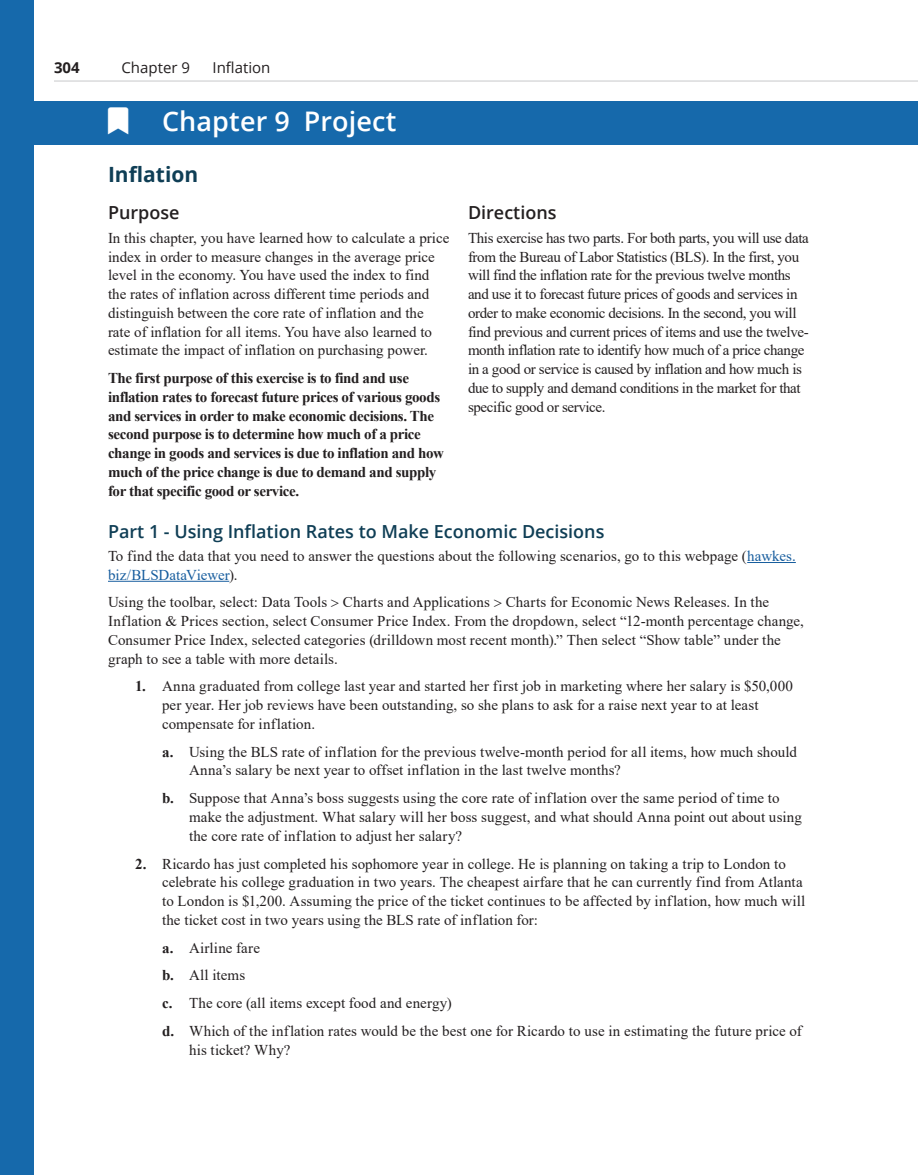
<style>
.page{position:relative;width:918px;height:1175px;background:#fff}
.page>*{position:absolute;margin:0;border:0;box-sizing:border-box;transform-origin:0 0}
.t1{font:600 27px "Open Sans";letter-spacing:.005em;color:#fff}
.h2_-_Subhead{font:700 21px "Open Sans";color:#0f3e55}
.h3_-_Heading_Level_3{font:600 18px "Open Sans";color:#0f3e55}
.h3_-_Heading_Level_3-2{font:600 18px "Open Sans";color:#231f20}
.p_-_Body_Text__Multi{font:15px/18.8px "Times New Roman";color:#231f20}
.ol_-_Ordered_List__T{font:15px/18.8px "Times New Roman";letter-spacing:.005em;color:#231f20}
.p_-_Body_Text__Multi-2{font:15px/18.8px "Times New Roman";letter-spacing:-.025em;color:#231f20}
.p_-_Body_Text{font:15px/18.8px "Times New Roman";letter-spacing:.005em;color:#231f20}
.p_-_Body_Text__Multi-3{font:700 15px/18.8px "Times New Roman";letter-spacing:-.025em;color:#231f20}
.t2{font:15px "Open Sans";color:#231f20}
.t3{font:700 15px "Open Sans";color:#231f20}
.s1{color:#175d9e}
.s2{font-weight:700}
</style>
<div class="page">
<div style="left:0;top:0;width:34px;height:1174px;background:#1669ab"></div>
<div style="left:0;top:101px;width:918px;height:44px;background:#1669ab"></div>
<hr style="left:747px;top:562px;width:49px;height:1px;background:#175d9e">
<hr style="left:108px;top:581px;width:121px;height:1px;background:#175d9e">
<hr style="left:54px;top:81px;width:864px;height:1px;background:#c7c8ca">
<p class="t3" style="left:54px;top:57px;width:27px">304</p>
<p class="t2" style="left:122px;top:58px;width:70px">Chapter 9</p>
<p class="t2" style="left:213px;top:58px;width:59px">Inflation</p>
<p class="t1" style="left:162px;top:103px;width:236px">Chapter 9 Project</p>
<h2 class="h2_-_Subhead" style="left:108px;top:159px;width:92px">Inflation</h2>
<h3 class="h3_-_Heading_Level_3-2" style="left:108px;top:201px;width:73px">Purpose</h3>
<p class="p_-_Body_Text__Multi" style="left:108px;top:228px;width:343px">In this chapter, you have learned how to calculate a price index in order to measure changes in the average price level in the economy. You have used the index to find the rates of inflation across different time periods and distinguish between the core rate of inflation and the rate of inflation for all items. You have also learned to estimate the impact of inflation on purchasing power.</p>
<p class="p_-_Body_Text__Multi-3" style="left:108px;top:368px;width:338px">The first purpose of this exercise is to find and use inflation rates to forecast future prices of various goods and services in order to make economic decisions. The second purpose is to determine how much of a price change in goods and services is due to inflation and how much of the price change is due to demand and supply for that specific good or service.</p>
<h3 class="h3_-_Heading_Level_3-2" style="left:468px;top:201px;width:90px">Directions</h3>
<p class="p_-_Body_Text__Multi-2" style="left:468px;top:228px;width:342px">This exercise has two parts. For both parts, you will use data from the Bureau of Labor Statistics (BLS). In the first, you will find the inflation rate for the previous twelve months and use it to forecast future prices of goods and services in order to make economic decisions. In the second, you will find previous and current prices of items and use the twelve&shy;month inflation rate to identify how much of a price change in a good or service is caused by inflation and how much is due to supply and demand conditions in the market for that specific good or service.</p>
<h3 class="h3_-_Heading_Level_3" style="left:108px;top:519px;width:498px">Part 1 - Using Inflation Rates to Make Economic Decisions</h3>
<p class="p_-_Body_Text" style="left:108px;top:546px;width:689px">To find the data that you need to answer the questions about the following scenarios, go to this webpage (<span class="s1">hawkes. biz/BLSDataViewer</span>).</p>
<p class="p_-_Body_Text" style="left:108px;top:592px;width:698px">Using the toolbar, select: Data Tools Charts and Applications Charts for Economic News Releases. In the Inflation &amp; Prices section, select Consumer Price Index. From the dropdown, select “12-month percentage change, Consumer Price Index, selected categories (drilldown most recent month).” Then select “Show table” under the graph to see a table with more details.</p>
<p class="p_-_Body_Text__Multi" style="left:162px;top:676px;width:633px;text-indent:-27px"><span class="s2">1.</span> Anna graduated from college last year and started her first job in marketing where her salary is $50,000 per year. Her job reviews have been outstanding, so she plans to ask for a raise next year to at least compensate for inflation.</p>
<p class="ol_-_Ordered_List__T" style="left:189px;top:742px;width:610px;text-indent:-27px"><span class="s2">a.</span> Using the BLS rate of inflation for the previous twelve-month period for all items, how much should<br>Anna’s salary be next year to offset inflation in the last twelve months?</p>
<p class="ol_-_Ordered_List__T" style="left:189px;top:788px;width:614px;text-indent:-27px"><span class="s2">b.</span> Suppose that Anna’s boss suggests using the core rate of inflation over the same period of time to make the adjustment. What salary will her boss suggest, and what should Anna point out about using the core rate of inflation to adjust her salary?</p>
<p class="p_-_Body_Text__Multi" style="left:162px;top:853px;width:645px;text-indent:-27px"><span class="s2">2.</span> Ricardo has just completed his sophomore year in college. He is planning on taking a trip to London to celebrate his college graduation in two years. The cheapest airfare that he can currently find from Atlanta to London is $1,200. Assuming the price of the ticket continues to be affected by inflation, how much will the ticket cost in two years using the BLS rate of inflation for:</p>
<p class="ol_-_Ordered_List__T" style="left:162px;top:937px;width:100px"><span class="s2">a.</span> Airline fare</p>
<p class="ol_-_Ordered_List__T" style="left:162px;top:965px;width:85px"><span class="s2">b.</span> All items</p>
<p class="ol_-_Ordered_List__T" style="left:162px;top:993px;width:291px"><span class="s2">c.</span> The core (all items except food and energy)</p>
<p class="ol_-_Ordered_List__T" style="left:189px;top:1021px;width:614px;text-indent:-27px"><span class="s2">d.</span> Which of the inflation rates would be the best one for Ricardo to use in estimating the future price of his ticket? Why?</p>
</div>
